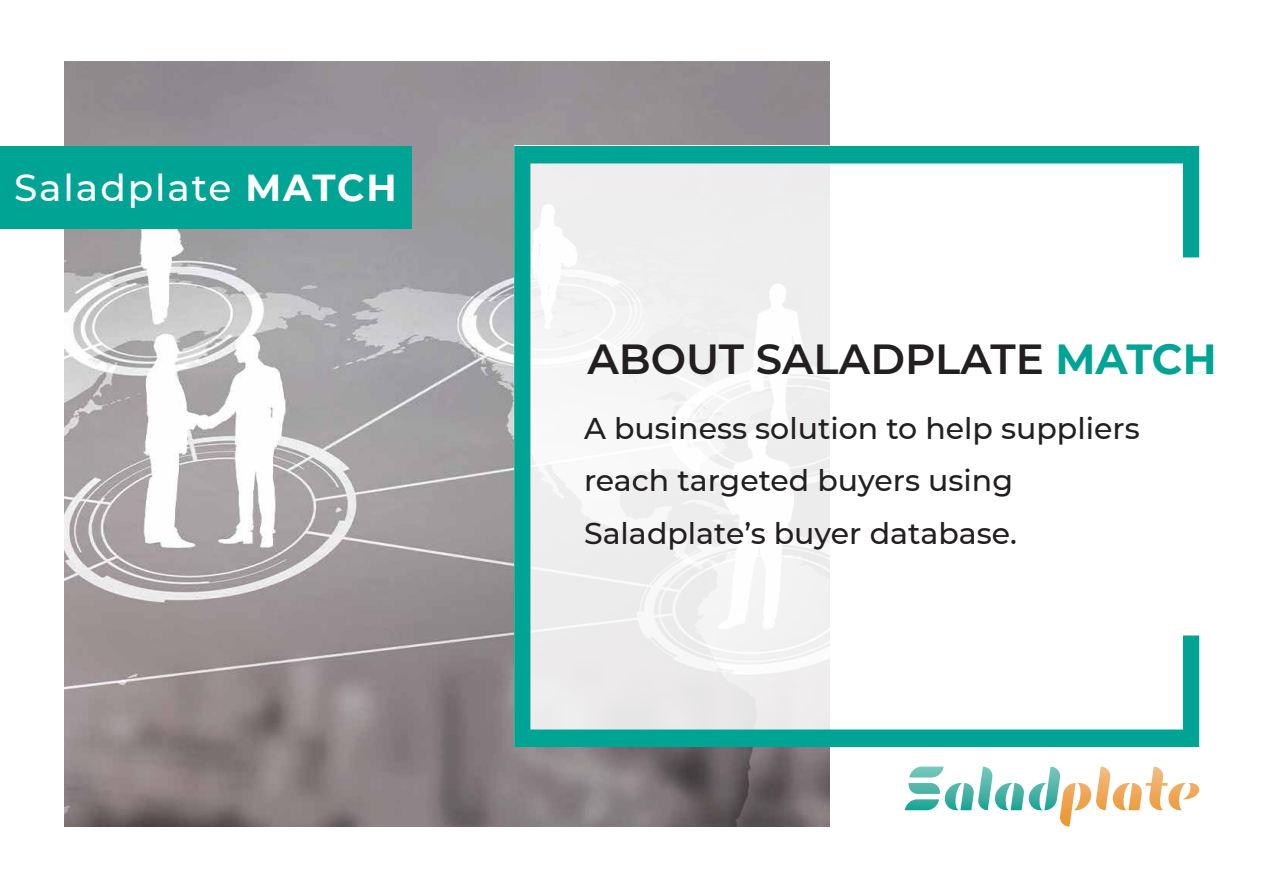
<style>
.page{position:relative;width:1263px;height:893px;background:#fff}
.page>*{position:absolute;margin:0;border:0;box-sizing:border-box;transform-origin:0 0}
.t1{font:600 42px "Montserrat";color:#231f20}
.t2{font:500 37.5px "Montserrat";letter-spacing:.05em;color:#fff}
.t3{font:500 30px/52.5px "Montserrat";color:#231f20}
.s1{font-weight:700}
.s2{font-weight:700;color:#00a495}
</style>
<div class="page">
<svg style="left:905px;top:767px;width:294px;height:60px"></svg>
<img style="left:64px;top:61px;width:766px;height:766px">
<div style="left:0;top:146px;width:412px;height:83px;background:#00a495"></div>
<svg style="left:514px;top:146px;width:685px;height:601px"></svg>
<p class="t2" style="left:14px;top:162px;width:384px">Saladplate <span class="s1">MATCH</span></p>
<h1 class="t1" style="left:587px;top:329px;width:631px">ABOUT SALADPLATE <span class="s2">MATCH</span></h1>
<p class="t3" style="left:584px;top:401px;width:557px">A business solution to help suppliers reach targeted buyers using<br>Saladplate’s buyer database.</p>
</div>
